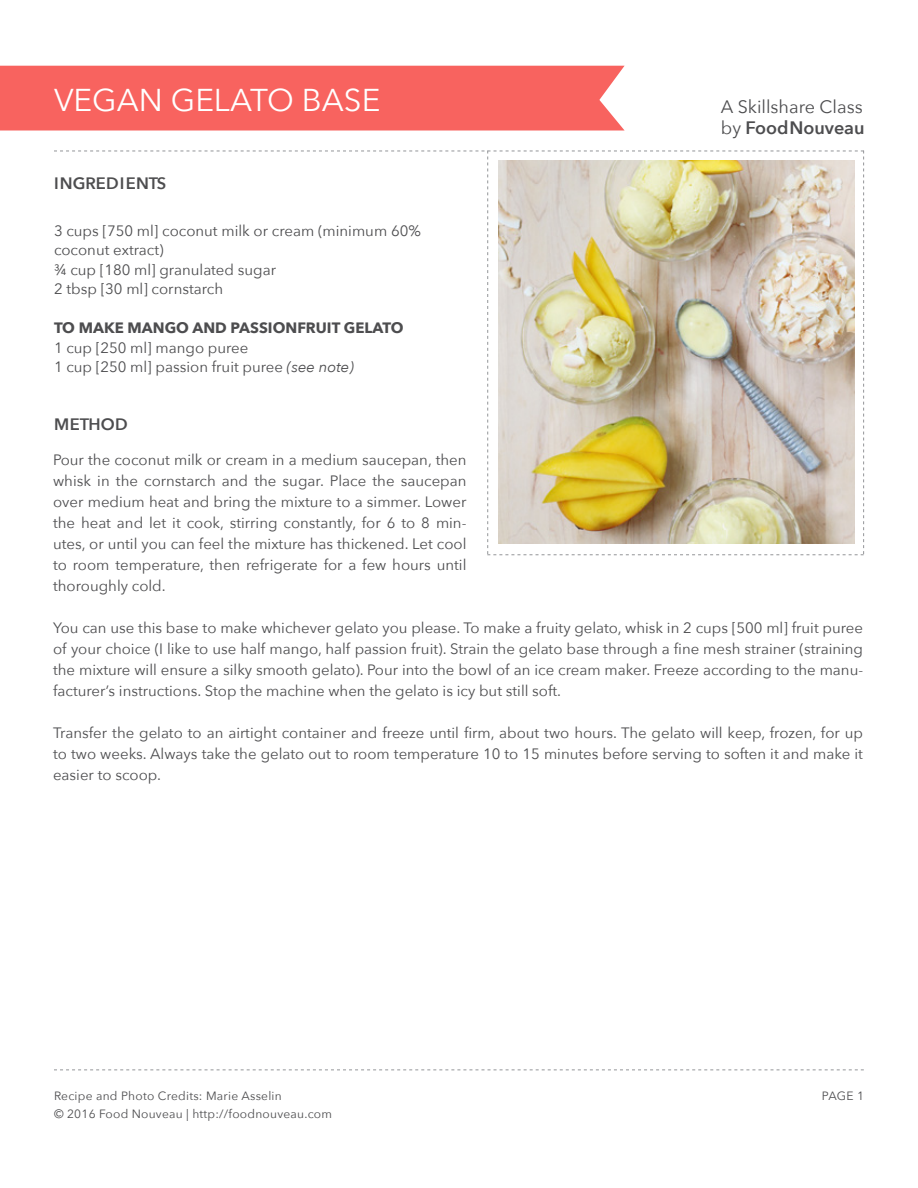
<style>
.page{position:relative;width:918px;height:1188px;background:#fff}
.page>*{position:absolute;margin:0;border:0;box-sizing:border-box;transform-origin:0 0}
.t1{font:31.5px "Avenir Next";color:#fff}
.t2{font:18px/21.6px "Avenir Next";color:#4d4d4f}
.t3{font:600 16.5px "Avenir Next";color:#4d4d4f}
.t4{font:15px/21px "Avenir Next";color:#4d4d4f;text-align:justify}
.t5{font:700 15px "Avenir Next";color:#4d4d4f}
.t6{font:12px/18px "Avenir Next";letter-spacing:.02em;color:#4d4d4f}
.s1{font-weight:600}
.s2{font-style:italic}
</style>
<div class="page">
<svg style="left:54px;top:151px;width:810px;height:404px"></svg>
<svg style="left:54px;top:1070px;width:810px;height:1px"></svg>
<img style="left:498px;top:161px;width:357px;height:382px">
<div style="left:0;top:66px;width:625px;height:65px;background:#f8635f"></div>
<h1 class="t1" style="left:54px;top:73px;width:328px">VEGAN GELATO BASE</h1>
<p class="t2" style="left:721px;top:95px;width:145px">A Skillshare Class by <span class="s1">Food Nouveau</span></p>
<p class="t3" style="left:54px;top:170px;width:114px">INGREDIENTS</p>
<p class="t4" style="left:54px;top:220px;width:368px;line-height:19.5px;text-align:left">3 cups [750 ml] coconut milk or cream (minimum 60% coconut extract)<br>¾ cup [180 ml] granulated sugar<br>2 tbsp [30 ml] cornstarch</p>
<p class="t5" style="left:54px;top:315px;width:351px">TO MAKE MANGO AND PASSIONFRUIT GELATO</p>
<p class="t4" style="left:54px;top:337px;width:301px;line-height:19.5px">1 cup [250 ml] mango puree<br>1 cup [250 ml] passion fruit puree <span class="s2">(see note)</span></p>
<p class="t3" style="left:54px;top:411px;width:75px">METHOD</p>
<p class="t4" style="left:53px;top:449px;width:415px">Pour the coconut milk or cream in a medium saucepan, then whisk in the cornstarch and the sugar. Place the saucepan over medium heat and bring the mixture to a simmer. Lower the heat and let it cook, stirring constantly, for 6 to 8 min&shy;utes, or until you can feel the mixture has thickened. Let cool to room temperature, then refrigerate for a few hours until thoroughly cold.</p>
<p class="t4" style="left:53px;top:617px;width:812px">You can use this base to make whichever gelato you please. To make a fruity gelato, whisk in 2 cups [500 ml] fruit puree of your choice (I like to use half mango, half passion fruit). Strain the gelato base through a fine mesh strainer (straining the mixture will ensure a silky smooth gelato). Pour into the bowl of an ice cream maker. Freeze according to the manu&shy;facturer’s instructions. Stop the machine when the gelato is icy but still soft.</p>
<p class="t4" style="left:53px;top:722px;width:812px">Transfer the gelato to an airtight container and freeze until firm, about two hours. The gelato will keep, frozen, for up to two weeks. Always take the gelato out to room temperature 10 to 15 minutes before serving to soften it and make it easier to scoop.</p>
<p class="t6" style="left:54px;top:1087px;width:280px">Recipe and Photo Credits: Marie Asselin<br>© 2016 Food Nouveau | http://foodnouveau.com</p>
<p class="t6" style="left:822px;top:1087px;width:44px">PAGE 1</p>
</div>
